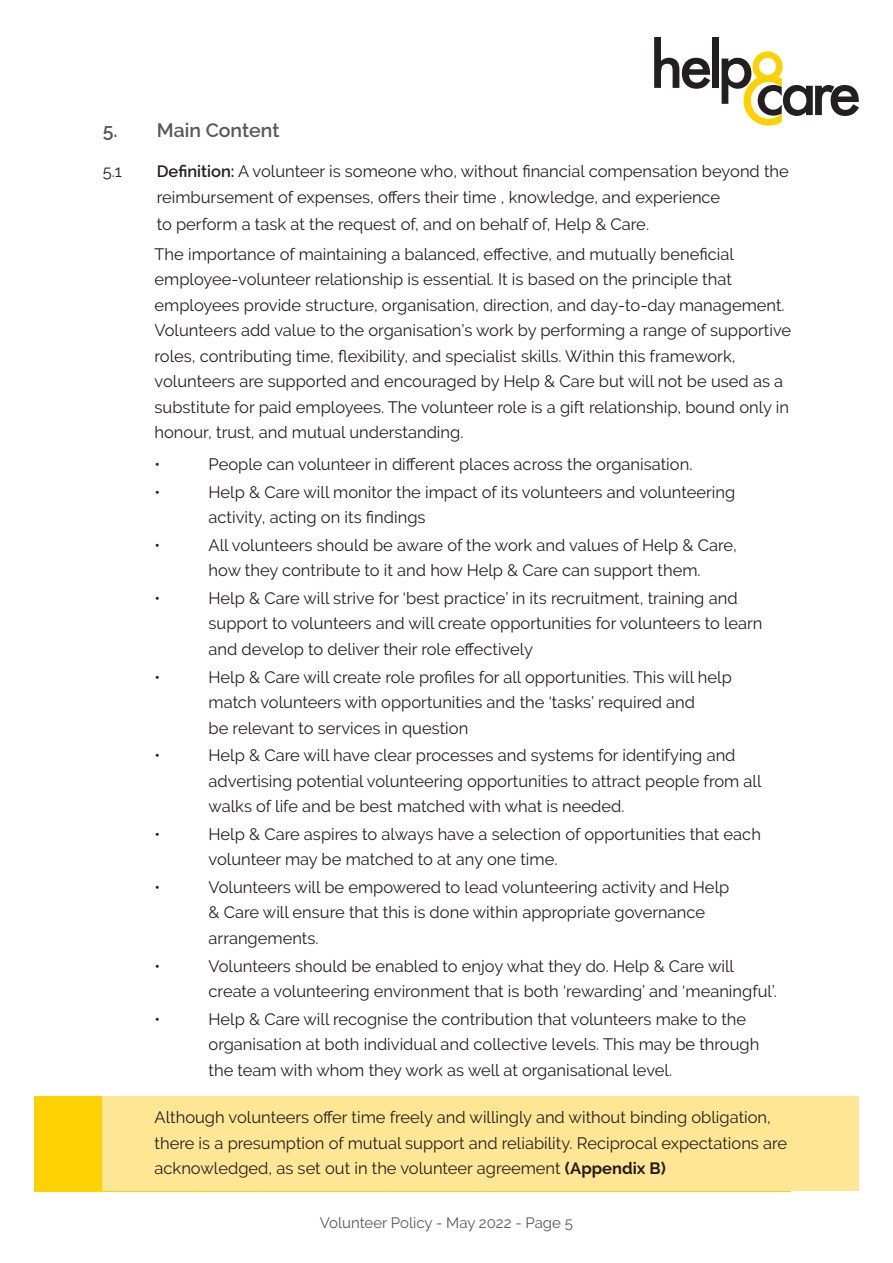
<style>
.page{position:relative;width:893px;height:1263px;background:#fff}
.page>*{position:absolute;margin:0;border:0;box-sizing:border-box;transform-origin:0 0}
.t1{font:600 19.5px "Raleway";color:#57585a}
.t2{font:16.5px/25.5px "Raleway";color:#231f20}
.t3{font:15px "Raleway";color:#57585a}
.s1{font-weight:600}
.s2{font-weight:700}
</style>
<div class="page">
<div style="left:34px;top:1096px;width:756px;height:96px;background:#fed105"></div>
<div style="left:103px;top:1096px;width:756px;height:95px;background:#ffe694"></div>
<div style="left:712px;top:37px;width:7px;height:51px;background:#231f20"></div>
<svg style="left:722px;top:51px;width:137px;height:75px"></svg>
<svg style="left:654px;top:37px;width:56px;height:52px"></svg>
<p class="t1" style="left:103px;top:119px;width:178px">5. Main Content</p>
<p class="t2" style="left:103px;top:159px;width:21px">5.1</p>
<p class="t2" style="left:157px;top:159px;width:634px"><span class="s1">Definition:</span> A volunteer is someone who, without financial compensation beyond the reimbursement of expenses, offers their time , knowledge, and experience</p>
<p class="t2" style="left:155px;top:209px;width:581px;line-height:30px">to perform a task at the request of, and on behalf of, Help &amp; Care.<br>The importance of maintaining a balanced, effective, and mutually beneficial</p>
<p class="t2" style="left:155px;top:267px;width:638px">employee-volunteer relationship is essential. It is based on the principle that employees provide structure, organisation, direction, and day-to-day management.<br>Volunteers add value to the organisation’s work by performing a range of supportive roles, contributing time, flexibility, and specialist skills. Within this framework, volunteers are supported and encouraged by Help &amp; Care but will not be used as a substitute for paid employees. The volunteer role is a gift relationship, bound only in honour, trust, and mutual understanding.</p>
<p class="t2" style="left:155px;top:451px;width:7px">•</p>
<p class="t2" style="left:209px;top:451px;width:485px">People can volunteer in different places across the organisation.</p>
<p class="t2" style="left:155px;top:479px;width:7px">•</p>
<p class="t2" style="left:209px;top:479px;width:528px">Help &amp; Care will monitor the impact of its volunteers and volunteering activity, acting on its findings</p>
<p class="t2" style="left:155px;top:532px;width:7px">•</p>
<p class="t2" style="left:209px;top:532px;width:530px">All volunteers should be aware of the work and values of Help &amp; Care, how they contribute to it and how Help &amp; Care can support them.</p>
<p class="t2" style="left:155px;top:585px;width:7px">•</p>
<p class="t2" style="left:209px;top:585px;width:556px">Help &amp; Care will strive for ‘best practice’ in its recruitment, training and support to volunteers and will create opportunities for volunteers to learn and develop to deliver their role effectively</p>
<p class="t2" style="left:155px;top:664px;width:7px">•</p>
<p class="t2" style="left:209px;top:664px;width:525px">Help &amp; Care will create role profiles for all opportunities. This will help match volunteers with opportunities and the ‘tasks’ required and<br>be relevant to services in question</p>
<p class="t2" style="left:155px;top:743px;width:7px">•</p>
<p class="t2" style="left:209px;top:743px;width:554px">Help &amp; Care will have clear processes and systems for identifying and advertising potential volunteering opportunities to attract people from all walks of life and be best matched with what is needed.</p>
<p class="t2" style="left:155px;top:821px;width:7px">•</p>
<p class="t2" style="left:209px;top:821px;width:554px">Help &amp; Care aspires to always have a selection of opportunities that each volunteer may be matched to at any one time.</p>
<p class="t2" style="left:155px;top:874px;width:7px">•</p>
<p class="t2" style="left:209px;top:874px;width:522px">Volunteers will be empowered to lead volunteering activity and Help &amp; Care will ensure that this is done within appropriate governance arrangements.</p>
<p class="t2" style="left:155px;top:953px;width:7px">•</p>
<p class="t2" style="left:209px;top:953px;width:570px">Volunteers should be enabled to enjoy what they do. Help &amp; Care will create a volunteering environment that is both ‘rewarding’ and ‘meaningful’.</p>
<p class="t2" style="left:155px;top:1006px;width:7px">•</p>
<p class="t2" style="left:209px;top:1006px;width:552px">Help &amp; Care will recognise the contribution that volunteers make to the organisation at both individual and collective levels. This may be through the team with whom they work as well at organisational level.</p>
<p class="t2" style="left:155px;top:1104px;width:634px">Although volunteers offer time freely and willingly and without binding obligation, there is a presumption of mutual support and reliability. Reciprocal expectations are acknowledged, as set out in the volunteer agreement <span class="s2">(Appendix B)</span></p>
<p class="t3" style="left:320px;top:1214px;width:255px">Volunteer Policy - May 2022 - Page 5</p>
</div>
